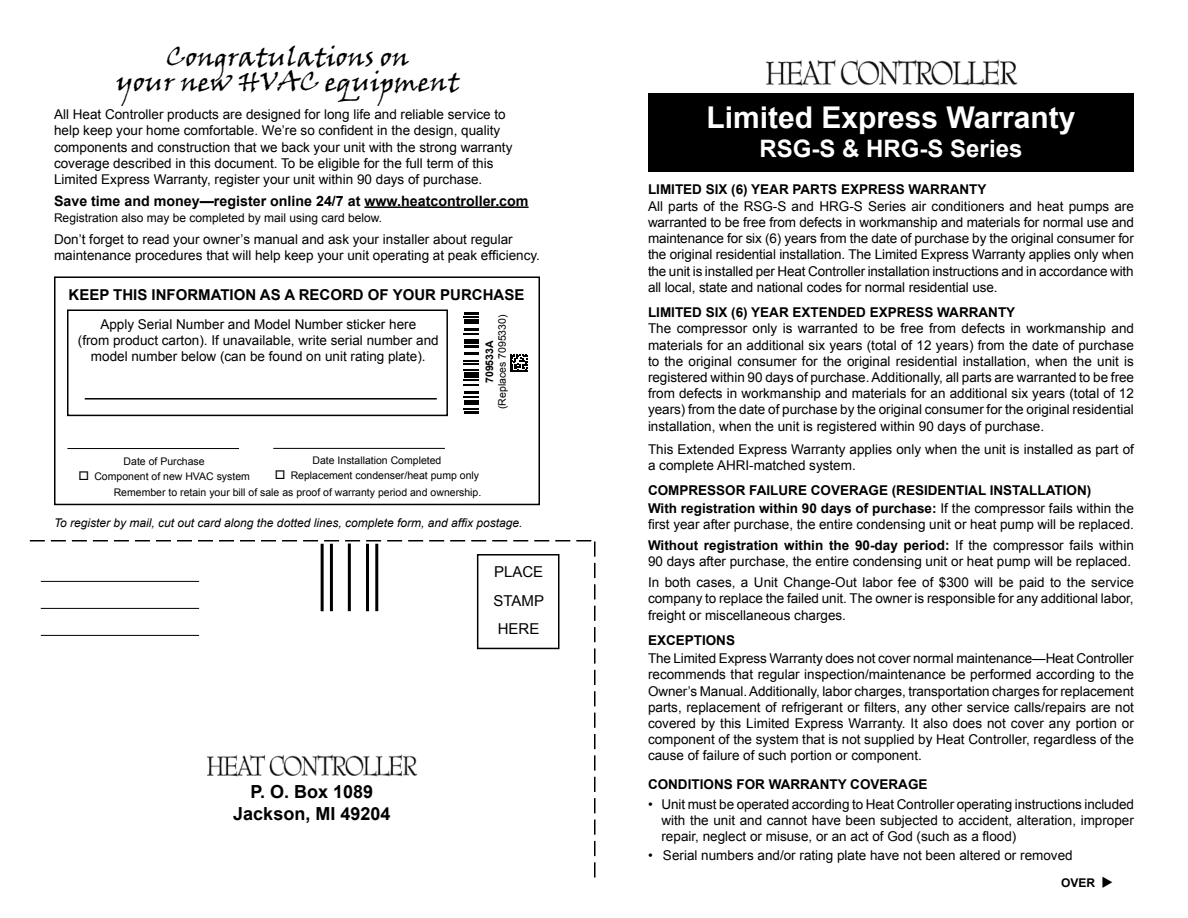
<style>
.page{position:relative;width:1188px;height:918px;background:#fff}
.page>*{position:absolute;margin:0;border:0;box-sizing:border-box;transform-origin:0 0}
.t1{font:700 30px "Arial";color:#fff}
.t2{font:27px "Viner Hand ITC";color:#000}
.t3{font:700 24px "Arial";color:#fff}
.t4{font:700 18px "Arial";color:#000}
.t5{font:700 15px "Arial";color:#000}
.t6{font:15px "Arial";color:#000}
.t7{font:700 14.25px "Arial";color:#000}
.t8{font:13.5px/16.2px "Arial";color:#000;text-align:justify}
.t9{font:700 13.5px "Arial";color:#000}
.t10{font:italic 12px "Arial";color:#000}
.t11{font:12px "Arial";color:#000}
.t12{font:700 12px "Arial";color:#000}
.t13{font:10.5px "Arial";color:#000}
.t14{font:700 10.5px "Arial";color:#000}
.s1{font-weight:700}
</style>
<div class="page">
<div style="left:648px;top:93px;width:486px;height:78px;background:#000"></div>
<hr style="left:364px;top:206px;width:165px;height:2px;background:#000">
<svg style="left:30px;top:540px;width:566px;height:338px"></svg>
<div style="left:54px;top:276px;width:486px;height:229px;border:2px solid #000"></div>
<hr style="left:67px;top:448px;width:172px;height:1px;background:#000">
<hr style="left:273px;top:448px;width:172px;height:1px;background:#000">
<div style="left:67px;top:310px;width:381px;height:106px;border:2px solid #000"></div>
<hr style="left:85px;top:398px;width:352px;height:2px;background:#000">
<hr style="left:464px;top:411px;width:15px;height:3px;background:#000">
<svg style="left:464px;top:408px;width:15px;height:2px"></svg>
<div style="left:464px;top:400px;width:15px;height:5px;background:#000"></div>
<svg style="left:464px;top:392px;width:15px;height:6px"></svg>
<svg style="left:464px;top:380px;width:15px;height:6px"></svg>
<div style="left:464px;top:372px;width:15px;height:6px;background:#000"></div>
<svg style="left:464px;top:360px;width:15px;height:10px"></svg>
<svg style="left:464px;top:352px;width:15px;height:3px"></svg>
<hr style="left:464px;top:345px;width:15px;height:3px;background:#000">
<div style="left:464px;top:339px;width:15px;height:5px;background:#000"></div>
<svg style="left:464px;top:333px;width:15px;height:1px"></svg>
<svg style="left:464px;top:328px;width:15px;height:3px"></svg>
<hr style="left:464px;top:320px;width:15px;height:4px;background:#000">
<svg style="left:464px;top:316px;width:15px;height:2px"></svg>
<hr style="left:464px;top:312px;width:15px;height:3px;background:#000">
<svg style="left:510px;top:354px;width:18px;height:18px"></svg>
<img style="left:765px;top:59px;width:253px;height:27px">
<img style="left:203px;top:750px;width:218px;height:31px">
<p class="t2" style="left:166px;top:40px;width:245px">Congratulations on</p>
<p class="t2" style="left:116px;top:65px;width:345px">your new HVAC equipment</p>
<p class="t8" style="left:54px;top:107px;width:460px;text-align:left">All Heat Controller products are designed for long life and reliable service to help keep your home comfortable. We’re so confident in the design, quality components and construction that we back your unit with the strong warranty coverage described in this document. To be eligible for the full term of this Limited Express Warranty, register your unit within 90 days of purchase.</p>
<p class="t7" style="left:54px;top:191px;width:476px">Save time and money—register online 24/7 at www.heatcontroller.com</p>
<p class="t11" style="left:54px;top:210px;width:330px">Registration also may be completed by mail using card below.</p>
<p class="t8" style="left:54px;top:231px;width:487px">Don’t forget to read your owner’s manual and ask your installer about regular maintenance procedures that will help keep your unit operating at peak efficiency.</p>
<p class="t5" style="left:69px;top:285px;width:457px">KEEP THIS INFORMATION AS A RECORD OF YOUR PURCHASE</p>
<p class="t8" style="left:100px;top:316px;width:317px">Apply Serial Number and Model Number sticker here</p>
<p class="t8" style="left:78px;top:333px;width:362px">(from product carton). If unavailable, write serial number and</p>
<p class="t8" style="left:91px;top:349px;width:336px">model number below (can be found on unit rating plate).</p>
<p class="t13" style="left:495px;top:409px;width:96px;rotate:-90deg">(Replaces 7095330)</p>
<p class="t14" style="left:483px;top:383px;width:44px;rotate:-90deg">709533A</p>
<p class="t13" style="left:312px;top:454px;width:130px">Date Installation Completed</p>
<p class="t13" style="left:275px;top:468px;width:206px">□ Replacement condenser/heat pump only</p>
<p class="t13" style="left:114px;top:485px;width:369px">Remember to retain your bill of sale as proof of warranty period and ownership.</p>
<p class="t13" style="left:124px;top:455px;width:83px">Date of Purchase</p>
<p class="t13" style="left:78px;top:469px;width:173px">□ Component of new HVAC system</p>
<p class="t10" style="left:54px;top:515px;width:470px">To register by mail, cut out card along the dotted lines, complete form, and affix postage.</p>
<p class="t4" style="left:250px;top:780px;width:124px">P. O. Box 1089</p>
<p class="t4" style="left:233px;top:801px;width:159px">Jackson, MI 49204</p>
<p class="t6" style="left:494px;top:562px;width:51px">PLACE</p>
<p class="t6" style="left:494px;top:591px;width:52px">STAMP</p>
<p class="t6" style="left:498px;top:619px;width:43px">HERE</p>
<p class="t1" style="left:706px;top:98px;width:370px">Limited Express Warranty</p>
<p class="t3" style="left:760px;top:132px;width:264px">RSG-S &amp; HRG-S Series</p>
<p class="t9" style="left:648px;top:181px;width:340px">LIMITED SIX (6) YEAR PARTS EXPRESS WARRANTY</p>
<p class="t8" style="left:648px;top:198px;width:487px">All parts of the RSG-S and HRG-S Series air conditioners and heat pumps are warranted to be free from defects in workmanship and materials for normal use and maintenance for six (6) years from the date of purchase by the original consumer for the original residential installation. The Limited Express Warranty applies only when the unit is installed per Heat Controller installation instructions and in accordance with all local, state and national codes for normal residential use.</p>
<p class="t9" style="left:648px;top:303px;width:369px">LIMITED SIX (6) YEAR EXTENDED EXPRESS WARRANTY</p>
<p class="t8" style="left:648px;top:321px;width:488px">The compressor only is warranted to be free from defects in workmanship and materials for an additional six years (total of 12 years) from the date of purchase to the original consumer for the original residential installation, when the unit is registered within 90 days of purchase. Additionally, all parts are warranted to be free from defects in workmanship and materials for an additional six years (total of 12 years) from the date of purchase by the original consumer for the original residential installation, when the unit is registered within 90 days of purchase.</p>
<p class="t8" style="left:648px;top:441px;width:487px">This Extended Express Warranty applies only when the unit is installed as part of a complete AHRI-matched system.</p>
<p class="t9" style="left:648px;top:481px;width:445px">COMPRESSOR FAILURE COVERAGE (RESIDENTIAL INSTALLATION)</p>
<p class="t8" style="left:648px;top:501px;width:488px"><span class="s1">With registration within 90 days of purchase:</span> If the compressor fails within the first year after purchase, the entire condensing unit or heat pump will be replaced.</p>
<p class="t8" style="left:648px;top:538px;width:487px"><span class="s1">Without registration within the 90-day period:</span> If the compressor fails within<br>90 days after purchase, the entire condensing unit or heat pump will be replaced.</p>
<p class="t8" style="left:648px;top:575px;width:487px">In both cases, a Unit Change-Out labor fee of $300 will be paid to the service company to replace the failed unit. The owner is responsible for any additional labor, freight or miscellaneous charges.</p>
<p class="t9" style="left:648px;top:631px;width:89px">EXCEPTIONS</p>
<p class="t8" style="left:648px;top:651px;width:488px">The Limited Express Warranty does not cover normal maintenance—Heat Controller recommends that regular inspection/maintenance be performed according to the Owner’s Manual. Additionally, labor charges, transportation charges for replacement parts, replacement of refrigerant or filters, any other service calls/repairs are not covered by this Limited Express Warranty. It also does not cover any portion or component of the system that is not supplied by Heat Controller, regardless of the cause of failure of such portion or component.</p>
<p class="t9" style="left:648px;top:775px;width:281px">CONDITIONS FOR WARRANTY COVERAGE</p>
<p class="t8" style="left:662px;top:796px;width:474px;text-indent:-14px">• Unit must be operated according to Heat Controller operating instructions included with the unit and cannot have been subjected to accident, alteration, improper repair, neglect or misuse, or an act of God (such as a flood)</p>
<p class="t8" style="left:648px;top:848px;width:426px">• Serial numbers and/or rating plate have not been altered or removed</p>
<p class="t12" style="left:1061px;top:874px;width:36px">OVER</p>
</div>
